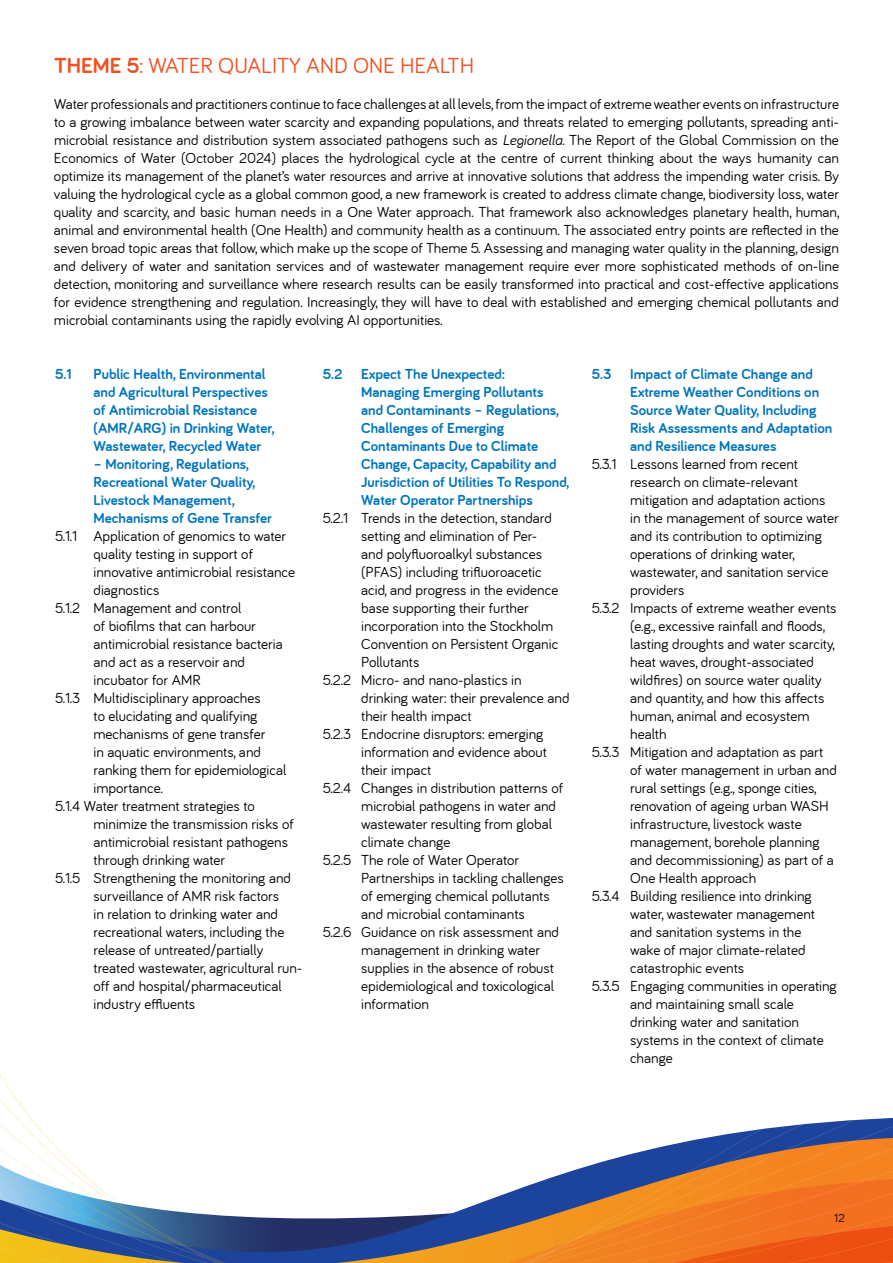
<style>
.page{position:relative;width:893px;height:1263px;background:#fff}
.page>*{position:absolute;margin:0;border:0;box-sizing:border-box;transform-origin:0 0}
.t1{font:22.5px "Bariol";color:#f05123}
.t2{font:15px/18px "Bariol";color:#000;text-align:justify}
.t3{font:700 15px/18px "Bariol";color:#0075be}
.t4{font:12px "Bariol";color:#000}
.s1{font-weight:700}
.s2{font-style:italic}
</style>
<div class="page">
<svg style="left:0;top:1074px;width:893px;height:189px"></svg>
<h1 class="t1" style="left:54px;top:53px;width:422px"><span class="s1">THEME 5</span>: WATER QUALITY AND ONE HEALTH</h1>
<p class="t2" style="left:54px;top:95px;width:787px">Water professionals and practitioners continue to face challenges at all levels, from the impact of extreme weather events on infrastructure to a growing imbalance between water scarcity and expanding populations, and threats related to emerging pollutants, spreading anti&shy;microbial resistance and distribution system associated pathogens such as <span class="s2">Legionella</span>. The Report of the Global Commission on the Economics of Water (October 2024) places the hydrological cycle at the centre of current thinking about the ways humanity can optimize its management of the planet’s water resources and arrive at innovative solutions that address the impending water crisis. By valuing the hydrological cycle as a global common good, a new framework is created to address climate change, biodiversity loss, water quality and scarcity, and basic human needs in a One Water approach. That framework also acknowledges planetary health, human, animal and environmental health (One Health) and community health as a continuum. The associated entry points are reflected in the seven broad topic areas that follow, which make up the scope of Theme 5. Assessing and managing water quality in the planning, design and delivery of water and sanitation services and of wastewater management require ever more sophisticated methods of on-line detection, monitoring and surveillance where research results can be easily transformed into practical and cost-effective applications for evidence strengthening and regulation. Increasingly, they will have to deal with established and emerging chemical pollutants and microbial contaminants using the rapidly evolving AI opportunities.</p>
<p class="t3" style="left:55px;top:365px;width:18px">5.1</p>
<p class="t3" style="left:94px;top:365px;width:183px">Public Health, Environmental and Agricultural Perspectives of Antimicrobial Resistance (AMR/ARG) in Drinking Water,<br>Wastewater, Recycled Water</p>
<p class="t3" style="left:94px;top:455px;width:180px">– Monitoring, Regulations,<br>Recreational Water Quality,<br>Livestock Management,<br>Mechanisms of Gene Transfer</p>
<p class="t2" style="left:55px;top:527px;width:232px">5.1.1 Application of genomics to water</p>
<p class="t2" style="left:94px;top:545px;width:161px">quality testing in support of</p>
<p class="t2" style="left:94px;top:563px;width:203px">innovative antimicrobial resistance</p>
<p class="t2" style="left:94px;top:581px;width:67px">diagnostics</p>
<p class="t2" style="left:55px;top:599px;width:188px">5.1.2 Management and control</p>
<p class="t2" style="left:94px;top:617px;width:164px">of biofilms that can harbour</p>
<p class="t2" style="left:94px;top:635px;width:191px">antimicrobial resistance bacteria</p>
<p class="t2" style="left:94px;top:653px;width:153px">and act as a reservoir and</p>
<p class="t2" style="left:94px;top:671px;width:109px">incubator for AMR</p>
<p class="t2" style="left:55px;top:689px;width:207px">5.1.3 Multidisciplinary approaches</p>
<p class="t2" style="left:94px;top:707px;width:165px">to elucidating and qualifying</p>
<p class="t2" style="left:94px;top:725px;width:173px">mechanisms of gene transfer</p>
<p class="t2" style="left:94px;top:743px;width:169px">in aquatic environments, and</p>
<p class="t2" style="left:94px;top:761px;width:194px">ranking them for epidemiological</p>
<p class="t2" style="left:94px;top:779px;width:71px">importance.</p>
<p class="t2" style="left:55px;top:797px;width:201px">5.1.4 Water treatment strategies to</p>
<p class="t2" style="left:94px;top:815px;width:202px">minimize the transmission risks of</p>
<p class="t2" style="left:94px;top:833px;width:196px">antimicrobial resistant pathogens</p>
<p class="t2" style="left:94px;top:851px;width:133px">through drinking water</p>
<p class="t2" style="left:55px;top:869px;width:237px">5.1.5 Strengthening the monitoring and</p>
<p class="t2" style="left:94px;top:887px;width:187px">surveillance of AMR risk factors</p>
<p class="t2" style="left:94px;top:905px;width:186px">in relation to drinking water and</p>
<p class="t2" style="left:94px;top:923px;width:192px">recreational waters, including the</p>
<p class="t2" style="left:94px;top:941px;width:171px">release of untreated/partially</p>
<p class="t2" style="left:94px;top:959px;width:210px">treated wastewater, agricultural run-</p>
<p class="t2" style="left:94px;top:977px;width:190px">off and hospital/pharmaceutical</p>
<p class="t2" style="left:94px;top:995px;width:103px">industry effluents</p>
<p class="t3" style="left:361px;top:365px;width:210px;text-indent:-38px">5.2 Expect The Unexpected:<br>Managing Emerging Pollutants<br>and Contaminants – Regulations,<br>Challenges of Emerging<br>Contaminants Due to Climate<br>Change, Capacity, Capability and<br>Jurisdiction of Utilities To Respond,<br>Water Operator Partnerships</p>
<p class="t2" style="left:323px;top:509px;width:231px">5.2.1 Trends in the detection, standard</p>
<p class="t2" style="left:361px;top:527px;width:177px">setting and elimination of Per-</p>
<p class="t2" style="left:361px;top:545px;width:182px">and polyfluoroalkyl substances</p>
<p class="t2" style="left:361px;top:563px;width:182px">(PFAS) including trifluoroacetic</p>
<p class="t2" style="left:361px;top:581px;width:199px">acid, and progress in the evidence</p>
<p class="t2" style="left:361px;top:599px;width:169px">base supporting their further</p>
<p class="t2" style="left:361px;top:617px;width:194px">incorporation into the Stockholm</p>
<p class="t2" style="left:361px;top:635px;width:199px">Convention on Persistent Organic</p>
<p class="t2" style="left:361px;top:653px;width:60px">Pollutants</p>
<p class="t2" style="left:323px;top:671px;width:200px">5.2.2 Micro- and nano-plastics in</p>
<p class="t2" style="left:361px;top:689px;width:210px">drinking water: their prevalence and</p>
<p class="t2" style="left:361px;top:707px;width:112px">their health impact</p>
<p class="t2" style="left:323px;top:725px;width:222px">5.2.3 Endocrine disruptors: emerging</p>
<p class="t2" style="left:361px;top:743px;width:187px">information and evidence about</p>
<p class="t2" style="left:361px;top:761px;width:72px">their impact</p>
<p class="t2" style="left:323px;top:779px;width:242px">5.2.4 Changes in distribution patterns of</p>
<p class="t2" style="left:361px;top:797px;width:196px">microbial pathogens in water and</p>
<p class="t2" style="left:361px;top:815px;width:192px">wastewater resulting from global</p>
<p class="t2" style="left:361px;top:833px;width:91px">climate change</p>
<p class="t2" style="left:323px;top:851px;width:198px">5.2.5 The role of Water Operator</p>
<p class="t2" style="left:361px;top:869px;width:204px">Partnerships in tackling challenges</p>
<p class="t2" style="left:361px;top:887px;width:190px">of emerging chemical pollutants</p>
<p class="t2" style="left:361px;top:905px;width:165px">and microbial contaminants</p>
<p class="t2" style="left:323px;top:923px;width:238px">5.2.6 Guidance on risk assessment and</p>
<p class="t2" style="left:361px;top:941px;width:180px">management in drinking water</p>
<p class="t2" style="left:361px;top:959px;width:194px">supplies in the absence of robust</p>
<p class="t2" style="left:361px;top:977px;width:194px">epidemiological and toxicological</p>
<p class="t2" style="left:361px;top:995px;width:69px">information</p>
<p class="t3" style="left:630px;top:365px;width:204px;text-indent:-38px">5.3 Impact of Climate Change and<br>Extreme Weather Conditions on<br>Source Water Quality, Including<br>Risk Assessments and Adaptation and Resilience Measures</p>
<p class="t2" style="left:592px;top:455px;width:208px">5.3.1 Lessons learned from recent</p>
<p class="t2" style="left:630px;top:473px;width:169px">research on climate-relevant</p>
<p class="t2" style="left:630px;top:491px;width:197px">mitigation and adaptation actions</p>
<p class="t2" style="left:630px;top:509px;width:210px">in the management of source water</p>
<p class="t2" style="left:630px;top:527px;width:193px">and its contribution to optimizing</p>
<p class="t2" style="left:630px;top:545px;width:166px">operations of drinking water,</p>
<p class="t2" style="left:630px;top:563px;width:200px">wastewater, and sanitation service</p>
<p class="t2" style="left:630px;top:581px;width:56px">providers</p>
<p class="t2" style="left:592px;top:599px;width:246px">5.3.2 Impacts of extreme weather events</p>
<p class="t2" style="left:630px;top:617px;width:197px">(e.g., excessive rainfall and floods,</p>
<p class="t2" style="left:630px;top:635px;width:206px">lasting droughts and water scarcity,</p>
<p class="t2" style="left:630px;top:653px;width:185px">heat waves, drought-associated</p>
<p class="t2" style="left:630px;top:671px;width:193px">wildfires) on source water quality</p>
<p class="t2" style="left:630px;top:689px;width:196px">and quantity, and how this affects</p>
<p class="t2" style="left:630px;top:707px;width:181px">human, animal and ecosystem</p>
<p class="t2" style="left:630px;top:725px;width:38px">health</p>
<p class="t2" style="left:592px;top:743px;width:233px">5.3.3 Mitigation and adaptation as part</p>
<p class="t2" style="left:630px;top:761px;width:208px">of water management in urban and</p>
<p class="t2" style="left:630px;top:779px;width:188px">rural settings (e.g., sponge cities,</p>
<p class="t2" style="left:630px;top:797px;width:200px">renovation of ageing urban WASH</p>
<p class="t2" style="left:630px;top:815px;width:173px">infrastructure, livestock waste</p>
<p class="t2" style="left:630px;top:833px;width:191px">management, borehole planning</p>
<p class="t2" style="left:630px;top:851px;width:205px">and decommissioning) as part of a</p>
<p class="t2" style="left:630px;top:869px;width:128px">One Health approach</p>
<p class="t2" style="left:592px;top:887px;width:221px">5.3.4 Building resilience into drinking</p>
<p class="t2" style="left:630px;top:905px;width:186px">water, wastewater management</p>
<p class="t2" style="left:630px;top:923px;width:173px">and sanitation systems in the</p>
<p class="t2" style="left:630px;top:941px;width:177px">wake of major climate-related</p>
<p class="t2" style="left:630px;top:959px;width:116px">catastrophic events</p>
<p class="t2" style="left:592px;top:977px;width:246px">5.3.5 Engaging communities in operating</p>
<p class="t2" style="left:630px;top:995px;width:165px">and maintaining small scale</p>
<p class="t2" style="left:630px;top:1013px;width:170px">drinking water and sanitation</p>
<p class="t2" style="left:630px;top:1031px;width:195px">systems in the context of climate</p>
<p class="t2" style="left:630px;top:1049px;width:44px">change</p>
<p class="t4" style="left:834px;top:1211px;width:12px">12</p>
</div>
